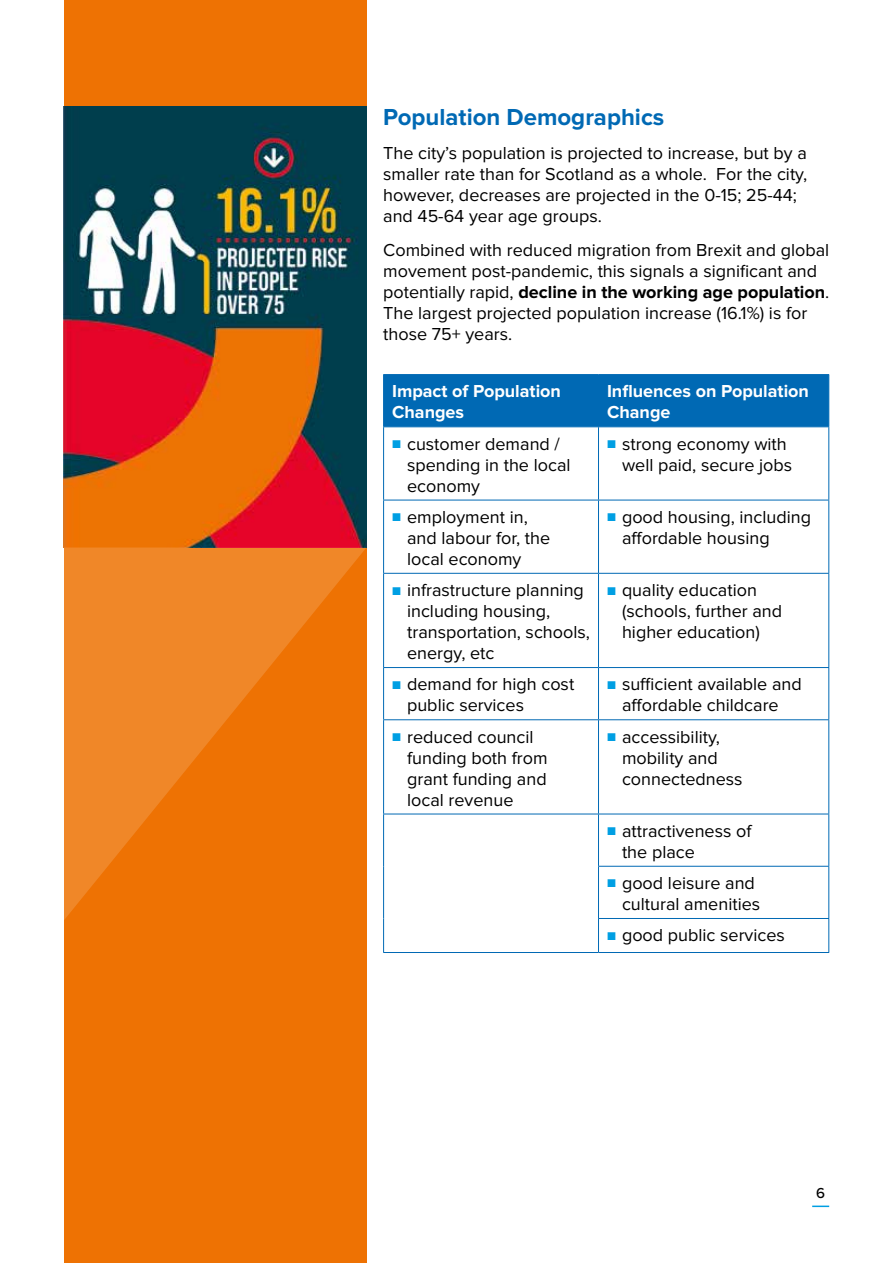
<style>
.page{position:relative;width:893px;height:1263px;background:#fff}
.page>*{position:absolute;margin:0;border:0;box-sizing:border-box;transform-origin:0 0}
.t1{font:700 24px "Proxima Nova";color:#0069b4}
.t2{font:18px/21px "Proxima Nova";color:#000}
.t3{font:700 18px/21px "Proxima Nova";color:#fff}
.t4{font:500 15px "Proxima Nova";color:#000}
.s1{font-weight:700}
.s2{font-size:13.5px;color:#009fe3}
</style>
<div class="page">
<svg style="left:812px;top:1205px;width:17px;height:2px"></svg>
<div style="left:64px;top:0;width:302px;height:1263px;background:#ee7203"></div>
<div style="left:384px;top:375px;width:444px;height:51px;background:#0069b4"></div>
<svg style="left:384px;top:427px;width:444px;height:525px"></svg>
<hr style="left:383px;top:374px;width:215px;height:1px;background:#0069b4">
<hr style="left:383px;top:375px;width:1px;height:51px;background:#0069b4">
<hr style="left:598px;top:374px;width:231px;height:1px;background:#0069b4">
<hr style="left:598px;top:375px;width:1px;height:51px;background:#0069b4">
<hr style="left:828px;top:375px;width:1px;height:51px;background:#0069b4">
<hr style="left:383px;top:426px;width:215px;height:1px;background:#0069b4">
<hr style="left:383px;top:427px;width:1px;height:73px;background:#0069b4">
<hr style="left:598px;top:426px;width:231px;height:1px;background:#0069b4">
<hr style="left:598px;top:427px;width:1px;height:73px;background:#0069b4">
<hr style="left:828px;top:427px;width:1px;height:73px;background:#0069b4">
<hr style="left:383px;top:500px;width:215px;height:1px;background:#0069b4">
<hr style="left:383px;top:500px;width:1px;height:73px;background:#0069b4">
<hr style="left:598px;top:500px;width:231px;height:1px;background:#0069b4">
<hr style="left:598px;top:500px;width:1px;height:73px;background:#0069b4">
<hr style="left:828px;top:500px;width:1px;height:73px;background:#0069b4">
<hr style="left:383px;top:573px;width:215px;height:1px;background:#0069b4">
<hr style="left:383px;top:574px;width:1px;height:93px;background:#0069b4">
<hr style="left:598px;top:573px;width:231px;height:1px;background:#0069b4">
<hr style="left:598px;top:574px;width:1px;height:93px;background:#0069b4">
<hr style="left:828px;top:574px;width:1px;height:93px;background:#0069b4">
<hr style="left:383px;top:667px;width:215px;height:1px;background:#0069b4">
<hr style="left:383px;top:668px;width:1px;height:51px;background:#0069b4">
<hr style="left:598px;top:667px;width:231px;height:1px;background:#0069b4">
<hr style="left:598px;top:668px;width:1px;height:51px;background:#0069b4">
<hr style="left:828px;top:668px;width:1px;height:51px;background:#0069b4">
<hr style="left:383px;top:719px;width:215px;height:1px;background:#0069b4">
<hr style="left:383px;top:720px;width:1px;height:94px;background:#0069b4">
<hr style="left:598px;top:719px;width:231px;height:1px;background:#0069b4">
<hr style="left:598px;top:720px;width:1px;height:94px;background:#0069b4">
<hr style="left:828px;top:720px;width:1px;height:94px;background:#0069b4">
<hr style="left:383px;top:814px;width:215px;height:1px;background:#0069b4">
<hr style="left:383px;top:814px;width:1px;height:52px;background:#0069b4">
<hr style="left:598px;top:814px;width:231px;height:1px;background:#0069b4">
<hr style="left:598px;top:814px;width:1px;height:52px;background:#0069b4">
<hr style="left:828px;top:814px;width:1px;height:52px;background:#0069b4">
<hr style="left:383px;top:866px;width:1px;height:52px;background:#0069b4">
<hr style="left:598px;top:866px;width:231px;height:1px;background:#0069b4">
<hr style="left:598px;top:867px;width:1px;height:51px;background:#0069b4">
<hr style="left:828px;top:867px;width:1px;height:51px;background:#0069b4">
<hr style="left:383px;top:918px;width:1px;height:34px;background:#0069b4">
<hr style="left:598px;top:918px;width:231px;height:1px;background:#0069b4">
<hr style="left:598px;top:919px;width:1px;height:33px;background:#0069b4">
<hr style="left:828px;top:919px;width:1px;height:33px;background:#0069b4">
<hr style="left:383px;top:952px;width:215px;height:1px;background:#0069b4">
<hr style="left:598px;top:952px;width:231px;height:1px;background:#0069b4">
<img style="left:64px;top:106px;width:302px;height:441px">
<svg style="left:64px;top:547px;width:302px;height:373px"></svg>
<h1 class="t1" style="left:383px;top:103px;width:283px">Population Demographics</h1>
<p class="t2" style="left:383px;top:143px;width:425px">The city’s population is projected to increase, but by a smaller rate than for Scotland as a whole. For the city, however, decreases are projected in the 0-15; 25-44; and 45-64 year age groups.</p>
<p class="t2" style="left:383px;top:240px;width:447px">Combined with reduced migration from Brexit and global movement post-pandemic, this signals a significant and potentially rapid, <span class="s1">decline in the working age population</span>.<br>The largest projected population increase (16.1%) is for those 75+ years.</p>
<p class="t3" style="left:392px;top:381px;width:170px">Impact of Population<br>Changes</p>
<p class="t3" style="left:607px;top:381px;width:203px">Influences on Population<br>Change</p>
<p class="t2" style="left:407px;top:433px;width:165px;text-indent:-15px"><span class="s2">■</span> customer demand / spending in the local economy</p>
<p class="t2" style="left:607px;top:433px;width:187px;text-align:right"><span class="s2">■</span> strong economy with well paid, secure jobs</p>
<p class="t2" style="left:407px;top:507px;width:145px;text-indent:-15px"><span class="s2">■</span> employment in, and labour for, the local economy</p>
<p class="t2" style="left:622px;top:507px;width:191px;text-indent:-15px"><span class="s2">■</span> good housing, including affordable housing</p>
<p class="t2" style="left:407px;top:580px;width:184px;text-indent:-15px"><span class="s2">■</span> infrastructure planning including housing, transportation, schools, energy, etc</p>
<p class="t2" style="left:622px;top:580px;width:162px;text-indent:-15px"><span class="s2">■</span> quality education (schools, further and higher education)</p>
<p class="t2" style="left:407px;top:674px;width:169px;text-indent:-15px"><span class="s2">■</span> demand for high cost public services</p>
<p class="t2" style="left:607px;top:674px;width:196px;text-align:center"><span class="s2">■</span> sufficient available and affordable childcare</p>
<p class="t2" style="left:407px;top:726px;width:142px;text-indent:-15px"><span class="s2">■</span> reduced council funding both from grant funding and local revenue</p>
<p class="t2" style="left:622px;top:726px;width:122px;text-indent:-15px"><span class="s2">■</span> accessibility, mobility and connectedness</p>
<p class="t2" style="left:622px;top:820px;width:131px;text-indent:-15px"><span class="s2">■</span> attractiveness of the place</p>
<p class="t2" style="left:607px;top:873px;width:155px;text-align:right"><span class="s2">■</span> good leisure and cultural amenities</p>
<p class="t2" style="left:607px;top:925px;width:179px"><span class="s2">■</span> good public services</p>
<p class="t4" style="left:816px;top:1182px;width:10px">6</p>
</div>
